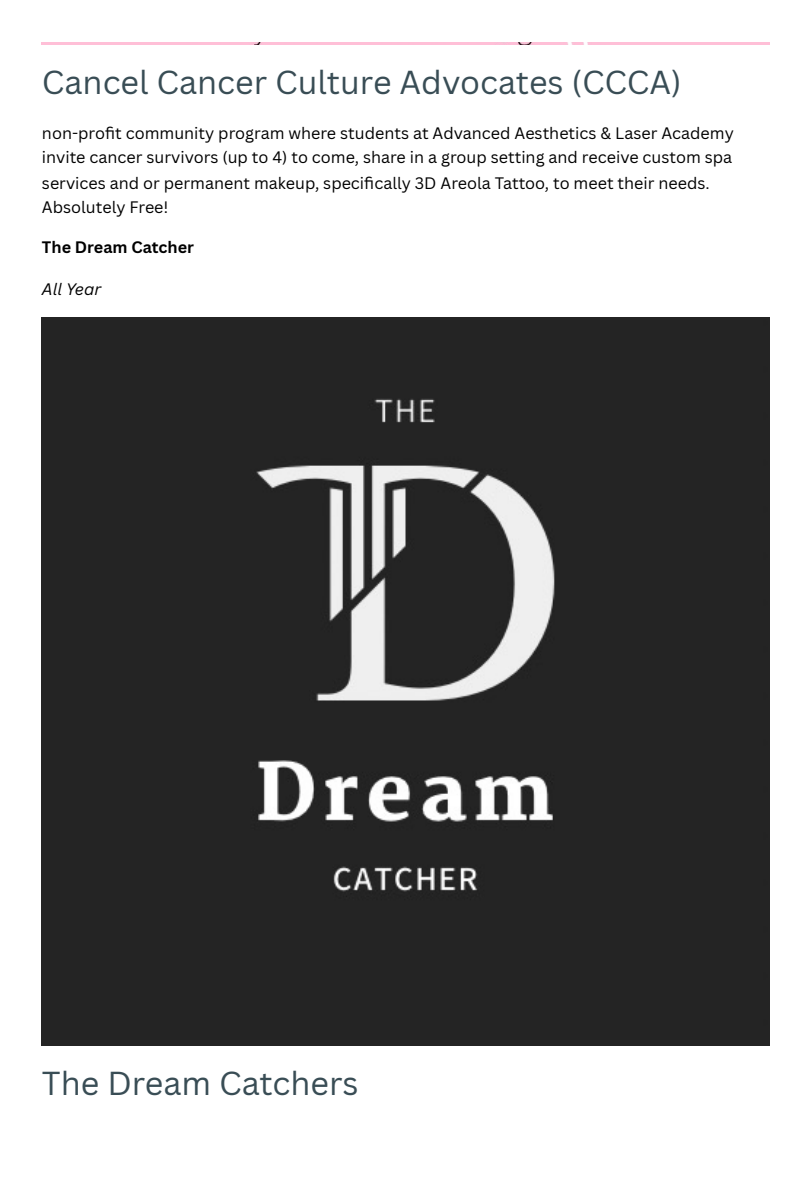
<style>
.page{position:relative;width:810px;height:1181px;background:#fff}
.page>*{position:absolute;margin:0;border:0;box-sizing:border-box;transform-origin:0 0}
.t1{font:32.4px "Canva Sans";color:#394d55}
.t2{font:16.2px/24.6px "Canva Sans";color:#000}
.t3{font:700 16.2px "Canva Sans";color:#000}
.t4{font:italic 16.2px "Canva Sans";color:#000}
</style>
<div class="page">
<img style="left:42px;top:42px;width:727px;height:2px">
<div style="left:42px;top:318px;width:727px;height:727px;background:#242424"></div>
<p class="t1" style="left:42px;top:59px;width:641px">Cancel Cancer Culture Advocates (CCCA)</p>
<p class="t2" style="left:42px;top:120px;width:693px">non-profit community program where students at Advanced Aesthetics &amp; Laser Academy invite cancer survivors (up to 4) to come, share in a group setting and receive custom spa services and or permanent makeup, specifi cally 3D Areola Tattoo, to meet their needs.<br>Absolutely Free!</p>
<p class="t3" style="left:42px;top:236px;width:153px">The Dream Catcher</p>
<p class="t4" style="left:42px;top:277px;width:61px">All Year</p>
<p class="t1" style="left:42px;top:1060px;width:318px">The Dream Catchers</p>
</div>
